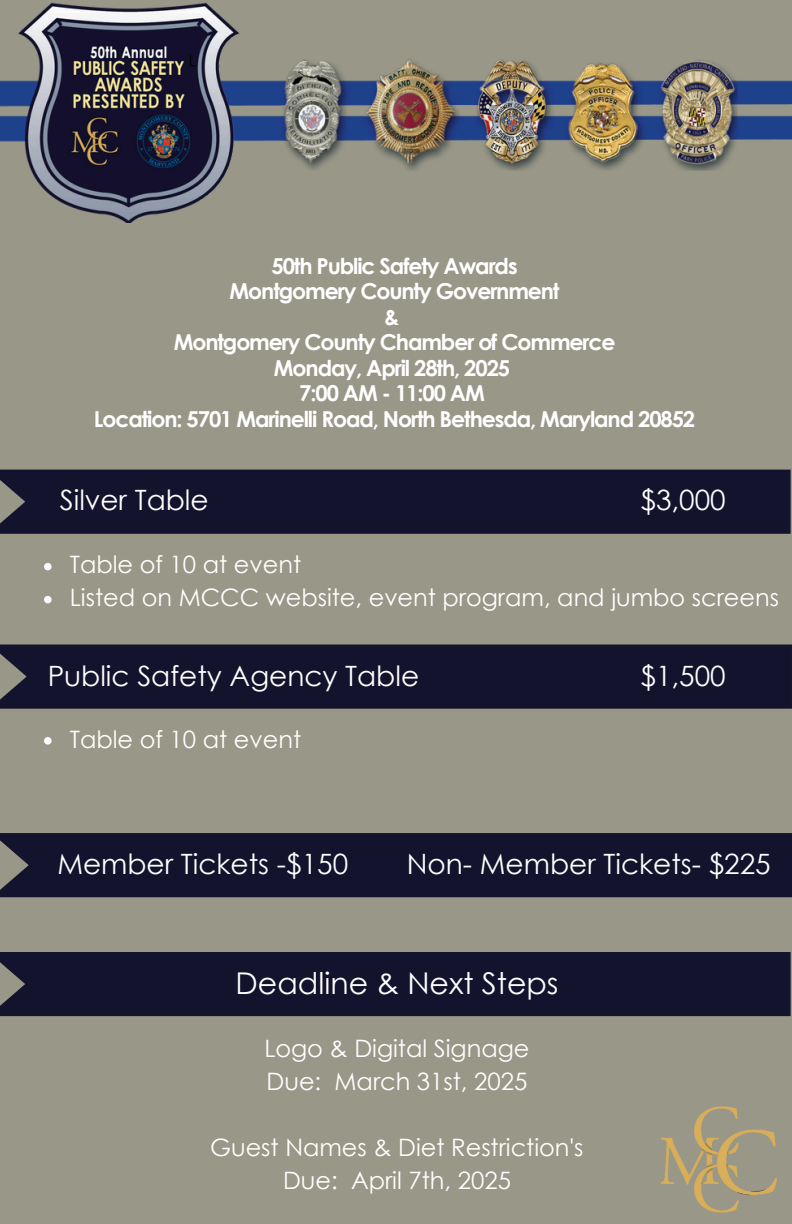
<style>
.page{position:relative;width:792px;height:1224px;background:#999788}
.page>*{position:absolute;margin:0;border:0;box-sizing:border-box;transform-origin:0 0}
.t1{font:30px "Century Gothic";color:#fff}
.t2{font:28px "Century Gothic";color:#fff}
.t3{font:24px "Century Gothic";color:#fff}
.t4{font:700 22px/25.6px "Century Gothic";letter-spacing:-.05em;color:#fff;text-align:center}
</style>
<div class="page">
<div style="left:0;top:470px;width:791px;height:64px;background:#14132d"></div>
<div style="left:0;top:644px;width:792px;height:65px;background:#14132d"></div>
<svg style="left:44px;top:563px;width:8px;height:7px"></svg>
<svg style="left:44px;top:596px;width:8px;height:7px"></svg>
<div style="left:0;top:833px;width:792px;height:64px;background:#14132d"></div>
<svg style="left:44px;top:737px;width:8px;height:8px"></svg>
<div style="left:0;top:952px;width:791px;height:64px;background:#14132d"></div>
<img style="left:0;top:2px;width:792px;height:221px">
<img style="left:662px;top:1106px;width:116px;height:107px">
<p class="t4" style="left:174px;top:252px;width:443px">50th Public Safety Awards<br>Montgomery County Government<br>&amp;<br>Montgomery County Chamber of Commerce<br>Monday, April 28th, 2025<br>7:00 AM - 11:00 AM</p>
<p class="t4" style="left:94px;top:405px;width:603px">Location: 5701 Marinelli Road, North Bethesda, Maryland 20852</p>
<p class="t2" style="left:60px;top:481px;width:150px">Silver Table</p>
<h2 class="t2" style="left:641px;top:481px;width:87px">$3,000</h2>
<h1 class="t3" style="left:70px;top:549px;width:233px">Table of 10 at event</h1>
<h1 class="t3" style="left:70px;top:582px;width:711px">Listed on MCCC website, event program, and jumbo screens</h1>
<p class="t2" style="left:48px;top:657px;width:373px">Public Safety Agency Table</p>
<p class="t2" style="left:641px;top:657px;width:87px">$1,500</p>
<h1 class="t3" style="left:70px;top:723px;width:233px">Table of 10 at event</h1>
<p class="t2" style="left:57px;top:846px;width:292px">Member Tickets -$150</p>
<p class="t2" style="left:407px;top:846px;width:365px">Non- Member Tickets- $225</p>
<h1 class="t1" style="left:236px;top:964px;width:325px">Deadline &amp; Next Steps</h1>
<p class="t3" style="left:264px;top:1033px;width:267px">Logo &amp; Digital Signage</p>
<h1 class="t3" style="left:267px;top:1066px;width:262px">Due: March 31st, 2025</h1>
<h1 class="t3" style="left:210px;top:1132px;width:375px">Guest Names &amp; Diet Restriction's</h1>
<h1 class="t3" style="left:283px;top:1165px;width:229px">Due: April 7th, 2025</h1>
</div>
